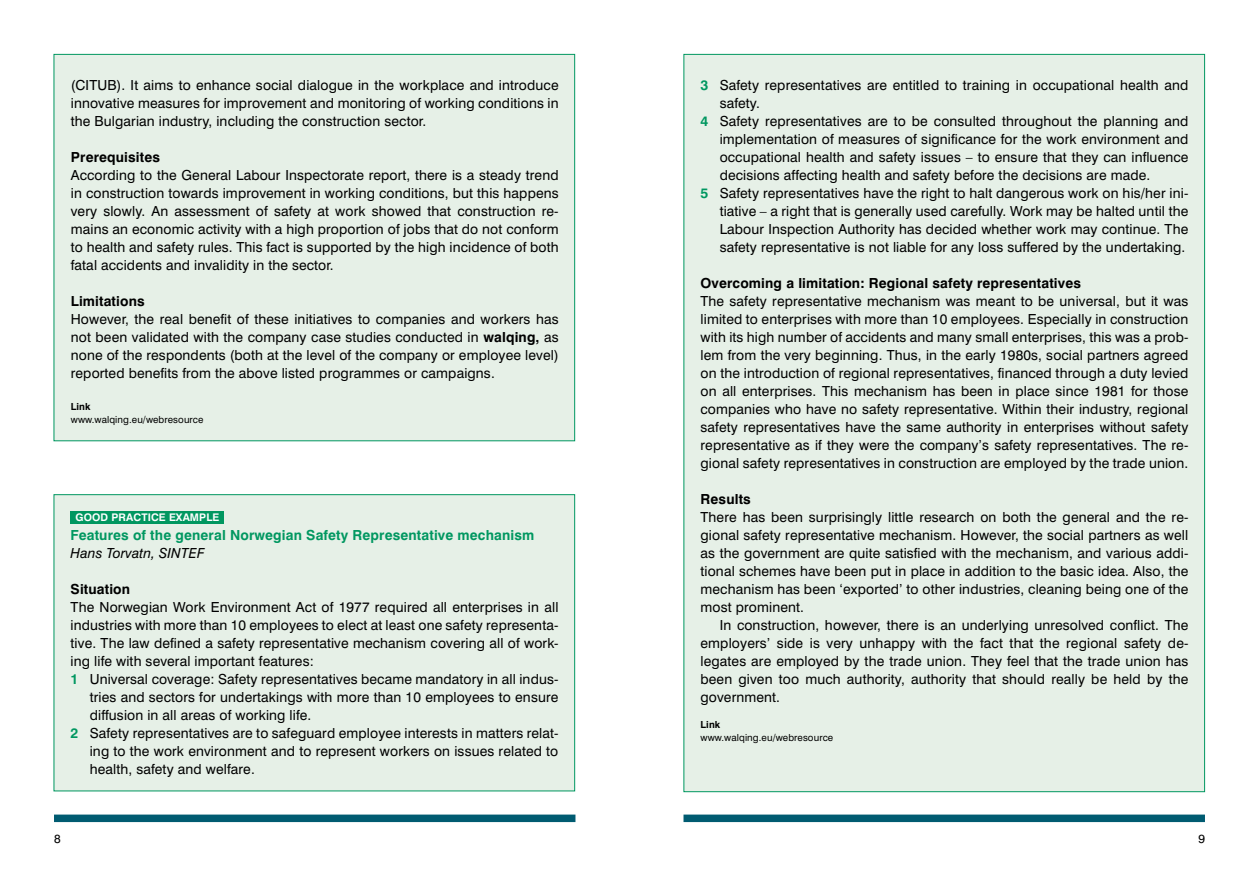
<style>
.page{position:relative;width:1259px;height:893px;background:#fff}
.page>*{position:absolute;margin:0;border:0;box-sizing:border-box;transform-origin:0 0}
.t1{font:13.8px/18px "Swiss 721 BT";letter-spacing:.01em;color:#000;text-align:justify}
.t2{font:700 13.8px "Swiss 721 BT";letter-spacing:.01em;color:#000}
.t3{font:700 13.8px "Swiss 721 BT";letter-spacing:.01em;color:#009760}
.t4{font:italic 13.8px "Swiss 721 BT";letter-spacing:.01em;color:#000}
.t5{font:12px "Swiss 721 BT";color:#000}
.t6{font:700 10.5px "Swiss 721 BT";letter-spacing:.01em;color:#fff}
.t7{font:9.75px "Swiss 721 BT";letter-spacing:.01em;color:#000}
.t8{font:700 9.75px "Swiss 721 BT";letter-spacing:.01em;color:#000}
.s1{font-weight:700}
.s2{font-weight:700;color:#009760}
</style>
<div class="page">
<div style="left:54px;top:815px;width:521px;height:7px;background:#005b71"></div>
<div style="left:683px;top:815px;width:522px;height:7px;background:#005b71"></div>
<div style="left:683px;top:54px;width:522px;height:738px;background:#e6f0e7;border:1px solid #009760"></div>
<div style="left:54px;top:494px;width:521px;height:297px;background:#e6f0e7;border:1px solid #009760"></div>
<div style="left:54px;top:54px;width:521px;height:387px;background:#e6f0e7;border:1px solid #009760"></div>
<div style="left:71px;top:511px;width:153px;height:13px;background:#009760"></div>
<p class="t1" style="left:71px;top:76px;width:489px">(CITUB). It aims to enhance social dialogue in the workplace and introduce innovative measures for improvement and monitoring of working conditions in the Bulgarian industry, including the construction sector.</p>
<p class="t2" style="left:71px;top:149px;width:91px">Prerequisites</p>
<p class="t1" style="left:71px;top:166px;width:489px">According to the General Labour Inspectorate report, there is a steady trend in construction towards improvement in working conditions, but this happens very slowly. An assessment of safety at work showed that construction re&shy;mains an economic activity with a high proportion of jobs that do not conform to health and safety rules. This fact is supported by the high incidence of both fatal accidents and invalidity in the sector.</p>
<p class="t2" style="left:71px;top:293px;width:75px">Limitations</p>
<p class="t1" style="left:71px;top:310px;width:489px">However, the real benefit of these initiatives to companies and workers has not been validated with the company case studies conducted in <span class="s1">walqing,</span> as none of the respondents (both at the level of the company or employee level) reported benefits from the above listed programmes or campaigns.</p>
<p class="t8" style="left:71px;top:400px;width:21px">Link</p>
<p class="t7" style="left:71px;top:414px;width:134px">www.walqing.eu/webresource</p>
<p class="t6" style="left:76px;top:511px;width:59px">good practice</p>
<p class="t6" style="left:169px;top:511px;width:38px">Example</p>
<p class="t3" style="left:71px;top:527px;width:465px">Features of the general Norwegian Safety Representative mechanism</p>
<p class="t4" style="left:71px;top:545px;width:135px">Hans Torvatn, SINTEF</p>
<p class="t2" style="left:71px;top:581px;width:61px">Situation</p>
<p class="t1" style="left:71px;top:598px;width:489px">The Norwegian Work Environment Act of 1977 required all enterprises in all</p>
<p class="t1" style="left:71px;top:616px;width:489px">industries with more than 10 employees to elect at least one safety representa-</p>
<p class="t1" style="left:71px;top:634px;width:489px">tive. The law defined a safety representative mechanism covering all of work-</p>
<p class="t1" style="left:71px;top:652px;width:245px">ing life with several important features:</p>
<p class="t1" style="left:71px;top:670px;width:489px"><span class="s2">1</span> Universal coverage: Safety representatives became mandatory in all indus-</p>
<p class="t1" style="left:90px;top:688px;width:470px">tries and sectors for undertakings with more than 10 employees to ensure</p>
<p class="t1" style="left:90px;top:706px;width:223px">diffusion in all areas of working life.</p>
<p class="t1" style="left:71px;top:724px;width:489px"><span class="s2">2</span> Safety representatives are to safeguard employee interests in matters relat-</p>
<p class="t1" style="left:90px;top:742px;width:470px">ing to the work environment and to represent workers on issues related to</p>
<p class="t1" style="left:90px;top:760px;width:167px">health, safety and welfare.</p>
<p class="t1" style="left:700px;top:76px;width:489px"><span class="s2">3</span> Safety representatives are entitled to training in occupational health and</p>
<p class="t1" style="left:719px;top:94px;width:42px">safety.</p>
<p class="t1" style="left:700px;top:112px;width:489px"><span class="s2">4</span> Safety representatives are to be consulted throughout the planning and</p>
<p class="t1" style="left:719px;top:130px;width:470px">implementation of measures of significance for the work environment and</p>
<p class="t1" style="left:719px;top:148px;width:470px">occupational health and safety issues – to ensure that they can influence</p>
<p class="t1" style="left:719px;top:166px;width:432px">decisions affecting health and safety before the decisions are made.</p>
<p class="t1" style="left:700px;top:184px;width:489px"><span class="s2">5</span> Safety representatives have the right to halt dangerous work on his/her ini-</p>
<p class="t1" style="left:719px;top:202px;width:470px">tiative – a right that is generally used carefully. Work may be halted until the</p>
<p class="t1" style="left:719px;top:220px;width:470px">Labour Inspection Authority has decided whether work may continue. The</p>
<p class="t1" style="left:719px;top:238px;width:467px">safety representative is not liable for any loss suffered by the undertaking.</p>
<p class="t2" style="left:700px;top:275px;width:382px">Overcoming a limitation: Regional safety representatives</p>
<p class="t1" style="left:700px;top:292px;width:489px">The safety representative mechanism was meant to be universal, but it was limited to enterprises with more than 10 employees. Especially in construction with its high number of accidents and many small enterprises, this was a prob&shy;lem from the very beginning. Thus, in the early 1980s, social partners agreed on the introduction of regional representatives, financed through a duty levied on all enterprises. This mechanism has been in place since 1981 for those companies who have no safety representative. Within their industry, regional safety representatives have the same authority in enterprises without safety representative as if they were the company’s safety representatives. The re&shy;gional safety representatives in construction are employed by the trade union.</p>
<p class="t2" style="left:700px;top:491px;width:52px">Results</p>
<p class="t1" style="left:700px;top:508px;width:489px">There has been surprisingly little research on both the general and the re&shy;gional safety representative mechanism. However, the social partners as well as the government are quite satisfied with the mechanism, and various addi&shy;tional schemes have been put in place in addition to the basic idea. Also, the mechanism has been ‘exported’ to other industries, cleaning being one of the most prominent.</p>
<p class="t1" style="left:700px;top:616px;width:489px;text-indent:19px">In construction, however, there is an underlying unresolved conflict. The employers’ side is very unhappy with the fact that the regional safety de&shy;legates are employed by the trade union. They feel that the trade union has been given too much authority, authority that should really be held by the government.</p>
<p class="t8" style="left:700px;top:718px;width:21px">Link</p>
<p class="t7" style="left:700px;top:732px;width:134px">www.walqing.eu/webresource</p>
<p class="t5" style="left:54px;top:832px;width:8px">8</p>
<p class="t5" style="left:1198px;top:832px;width:8px">9</p>
</div>
